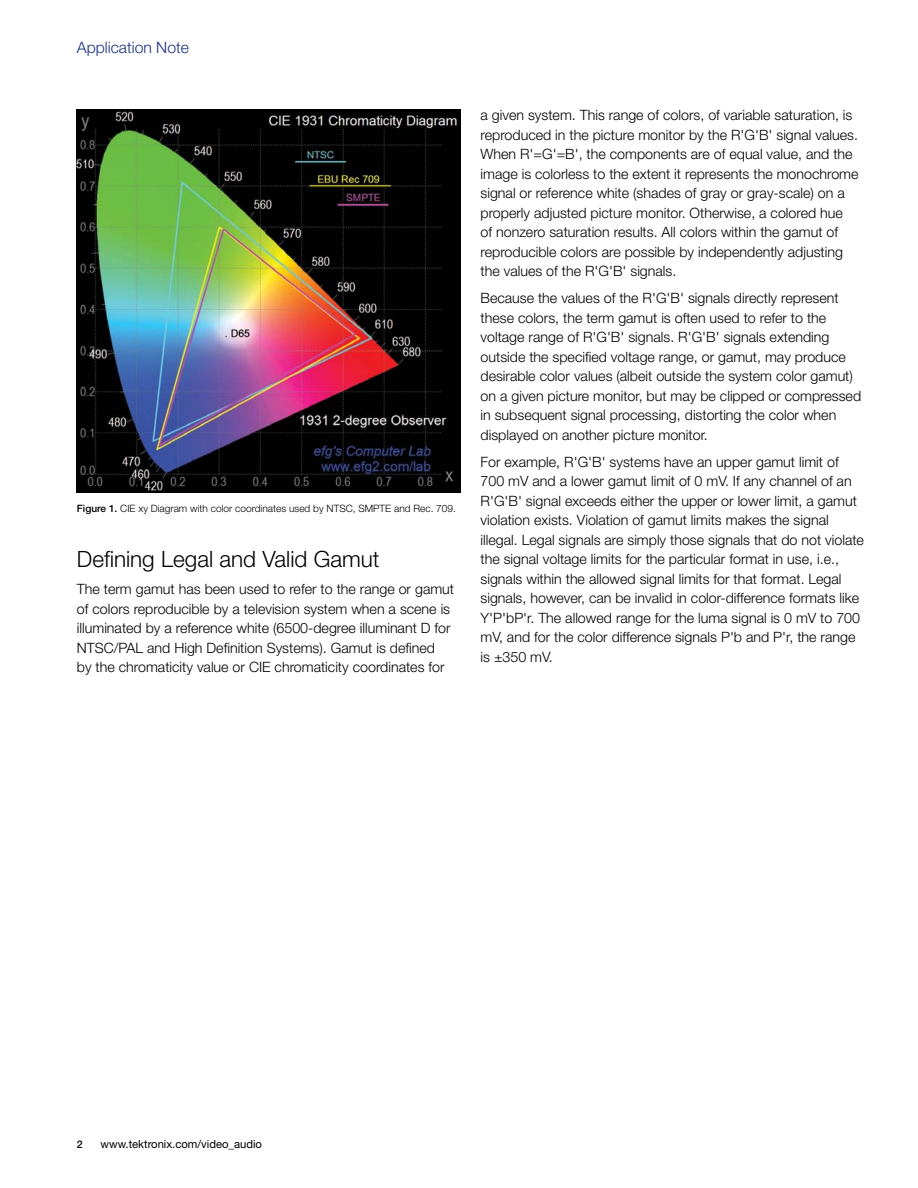
<style>
.page{position:relative;width:918px;height:1188px;background:#fff}
.page>*{position:absolute;margin:0;border:0;box-sizing:border-box;transform-origin:0 0}
.t1{font:300 22.5px "Helvetica Neue";color:#000}
.t2{font:300 15.75px "Helvetica Neue";color:#1b3281}
.t3{font:300 14.25px/19.5px "Helvetica Neue";color:#000}
.t4{font:11.25px "Helvetica Neue";color:#000}
.t5{font:500 10.5px "Helvetica Neue";color:#000}
.t6{font:300 10.2px "Helvetica Neue";color:#000}
.s1{font-weight:500}
</style>
<div class="page">
<img style="left:77px;top:109px;width:383px;height:384px">
<p class="t2" style="left:77px;top:37px;width:114px">Application Note</p>
<p class="t6" style="left:77px;top:502px;width:381px"><span class="s1">Figure 1.</span> CIE xy Diagram with color coordinates used by NTSC, SMPTE and Rec. 709.</p>
<h1 class="t1" style="left:77px;top:546px;width:304px">Defining Legal and Valid Gamut</h1>
<p class="t3" style="left:77px;top:579px;width:379px">The term gamut has been used to refer to the range or gamut of colors reproducible by a television system when a scene is illuminated by a reference white (6500-degree illuminant D for NTSC/PAL and High Definition Systems). Gamut is defined<br>by the chromaticity value or CIE chromaticity coordinates for</p>
<p class="t3" style="left:481px;top:105px;width:379px">a given system. This range of colors, of variable saturation, is reproduced in the picture monitor by the R'G'B' signal values.<br>When R'=G'=B', the components are of equal value, and the image is colorless to the extent it represents the monochrome signal or reference white (shades of gray or gray-scale) on a properly adjusted picture monitor. Otherwise, a colored hue<br>of nonzero saturation results. All colors within the gamut of reproducible colors are possible by independently adjusting the values of the R'G'B' signals.</p>
<p class="t3" style="left:481px;top:288px;width:382px">Because the values of the R'G'B' signals directly represent these colors, the term gamut is often used to refer to the voltage range of R'G'B' signals. R'G'B' signals extending outside the specified voltage range, or gamut, may produce desirable color values (albeit outside the system color gamut) on a given picture monitor, but may be clipped or compressed in subsequent signal processing, distorting the color when displayed on another picture monitor.</p>
<p class="t3" style="left:481px;top:452px;width:385px">For example, R'G'B' systems have an upper gamut limit of 700 mV and a lower gamut limit of 0 mV. If any channel of an R'G'B' signal exceeds either the upper or lower limit, a gamut violation exists. Violation of gamut limits makes the signal illegal. Legal signals are simply those signals that do not violate the signal voltage limits for the particular format in use, i.e., signals within the allowed signal limits for that format. Legal signals, however, can be invalid in color-difference formats like Y'P'bP'r. The allowed range for the luma signal is 0 mV to 700 mV, and for the color difference signals P'b and P'r, the range is ±350 mV.</p>
<p class="t5" style="left:77px;top:1138px;width:7px">2</p>
<p class="t4" style="left:101px;top:1138px;width:163px">www.tektronix.com/video_audio</p>
</div>
